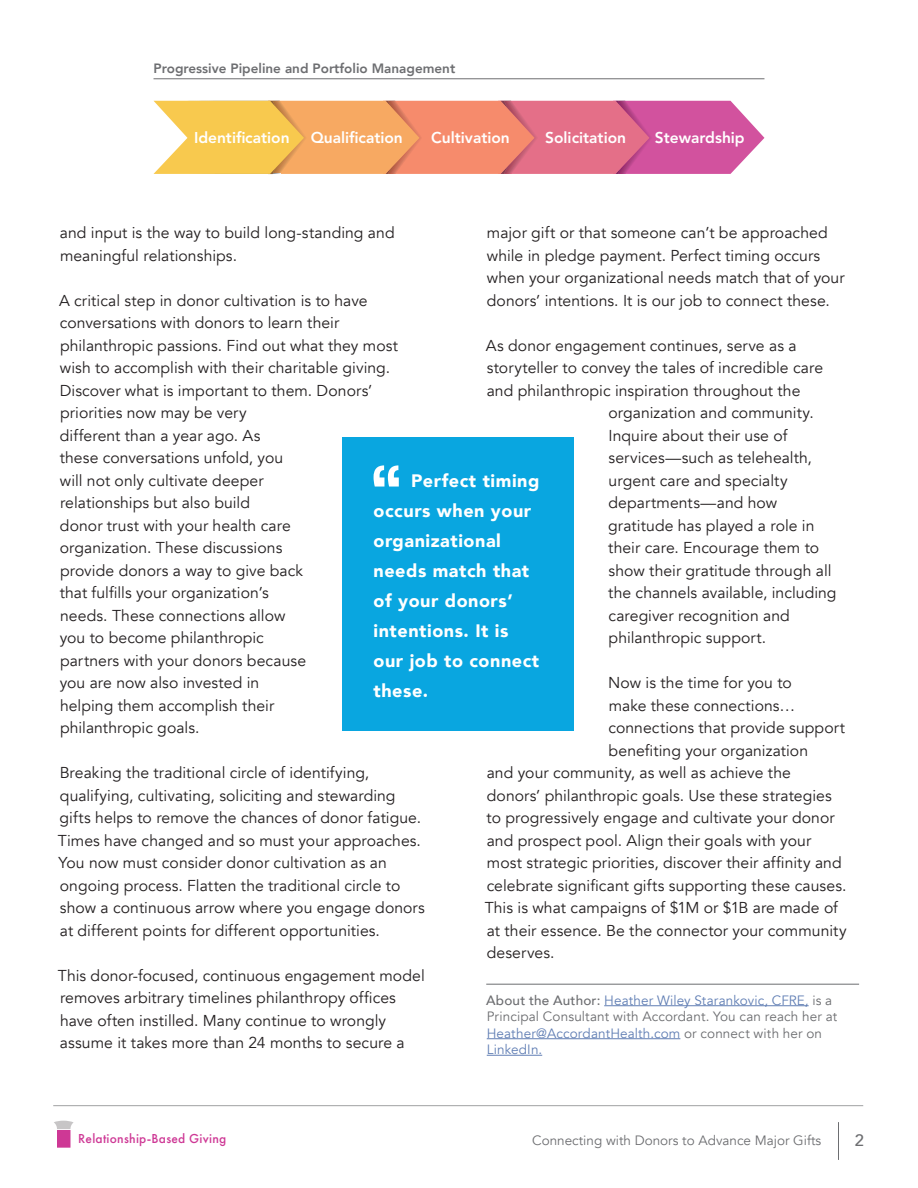
<style>
.page{position:relative;width:918px;height:1188px;background:#fff}
.page>*{position:absolute;margin:0;border:0;box-sizing:border-box;transform-origin:0 0}
.t1{font:900 18px/30px "Avenir";letter-spacing:.03em;color:#fff}
.t2{font:500 16.5px "Avenir";color:#6d6e71}
.body_text{font:15.75px/22.5px "Avenir";letter-spacing:.005em;color:#231f20}
.t3{font:800 15.6px "Avenir";color:#fff}
.board_discussion{font:13.5px/16.5px "Avenir";letter-spacing:.01em;color:#6c6d70}
.t4{font:800 13.5px "Avenir";color:#6d6e71}
.t5{font:13.5px "Avenir";color:#6d6e71}
.t6{font:500 13.5px "Futura PT";letter-spacing:.02em;color:#ce3895}
.s1{font-weight:500}
.s2{color:#607eb4}
</style>
<div class="page">
<hr style="left:486px;top:984px;width:373px;height:1px;background:#6c6d70">
<hr style="left:604px;top:1005px;width:205px;height:1px;background:#607eb4">
<hr style="left:487px;top:1038px;width:193px;height:1px;background:#607eb4">
<hr style="left:487px;top:1055px;width:55px;height:1px;background:#607eb4">
<hr style="left:838px;top:1122px;width:1px;height:38px;background:#6d6e71">
<svg style="left:54px;top:1121px;width:20px;height:27px"></svg>
<hr style="left:53px;top:1105px;width:810px;height:1px;background:#6c6d70">
<svg style="left:154px;top:101px;width:610px;height:73px;background:#eb917a"></svg>
<hr style="left:154px;top:78px;width:610px;height:1px;background:#6d6e71">
<div style="left:342px;top:437px;width:232px;height:294px;background:#09a6e0"></div>
<svg style="left:374px;top:465px;width:25px;height:22px"></svg>
<p class="t4" style="left:154px;top:58px;width:303px">Progressive Pipeline and Portfolio Management</p>
<p class="t3" style="left:194px;top:125px;width:97px">Identification</p>
<p class="t3" style="left:311px;top:125px;width:94px">Qualification</p>
<p class="t3" style="left:431px;top:125px;width:80px">Cultivation</p>
<p class="t3" style="left:545px;top:125px;width:82px">Solicitation</p>
<p class="t3" style="left:655px;top:125px;width:91px">Stewardship</p>
<p class="body_text" style="left:487px;top:222px;width:359px">major gift or that someone can’t be approached while in pledge payment. Perfect timing occurs when your organizational needs match that of your donors’ intentions. It is our job to connect these.</p>
<p class="body_text" style="left:486px;top:334px;width:312px">As donor engagement continues, serve as a</p>
<p class="body_text" style="left:487px;top:357px;width:338px">storyteller to convey the tales of incredible care</p>
<p class="body_text" style="left:487px;top:379px;width:315px">and philanthropic inspiration throughout the</p>
<p class="body_text" style="left:608px;top:402px;width:207px">organization and community.</p>
<p class="body_text" style="left:608px;top:424px;width:180px">Inquire about their use of</p>
<p class="body_text" style="left:608px;top:447px;width:205px">services—such as telehealth,</p>
<p class="body_text" style="left:609px;top:469px;width:181px">urgent care and specialty</p>
<p class="body_text" style="left:609px;top:492px;width:170px">departments—and how</p>
<p class="body_text" style="left:608px;top:514px;width:208px">gratitude has played a role in</p>
<p class="body_text" style="left:608px;top:537px;width:212px">their care. Encourage them to</p>
<p class="body_text" style="left:608px;top:559px;width:225px">show their gratitude through all</p>
<p class="body_text" style="left:608px;top:582px;width:230px">the channels available, including</p>
<p class="body_text" style="left:608px;top:604px;width:183px">caregiver recognition and</p>
<p class="body_text" style="left:609px;top:627px;width:159px">philanthropic support.</p>
<p class="body_text" style="left:608px;top:672px;width:185px">Now is the time for you to</p>
<p class="body_text" style="left:609px;top:694px;width:188px">make these connections…</p>
<p class="body_text" style="left:608px;top:717px;width:238px">connections that provide support</p>
<p class="body_text" style="left:609px;top:739px;width:201px">benefiting your organization</p>
<p class="body_text" style="left:487px;top:762px;width:306px">and your community, as well as achieve the</p>
<p class="body_text" style="left:487px;top:784px;width:346px">donors’ philanthropic goals. Use these strategies</p>
<p class="body_text" style="left:487px;top:807px;width:350px">to progressively engage and cultivate your donor</p>
<p class="body_text" style="left:487px;top:829px;width:326px">and prospect pool. Align their goals with your</p>
<p class="body_text" style="left:487px;top:852px;width:356px">most strategic priorities, discover their affinity and</p>
<p class="body_text" style="left:487px;top:874px;width:361px">celebrate significant gifts supporting these causes.</p>
<p class="body_text" style="left:485px;top:897px;width:355px">This is what campaigns of $1M or $1B are made of</p>
<p class="body_text" style="left:487px;top:919px;width:361px">at their essence. Be the connector your community</p>
<p class="body_text" style="left:487px;top:942px;width:69px">deserves.</p>
<p class="board_discussion" style="left:486px;top:992px;width:353px"><span class="s1">About the Author:</span> <span class="s2">Heather Wiley Starankovic, CFRE,</span> is a Principal Consultant with Accordant. You can reach her at <span class="s2">Heather@AccordantHealth.com</span> or connect with her on <span class="s2">LinkedIn.</span></p>
<p class="body_text" style="left:60px;top:222px;width:336px">and input is the way to build long-standing and meaningful relationships.</p>
<p class="body_text" style="left:59px;top:289px;width:341px">A critical step in donor cultivation is to have conversations with donors to learn their philanthropic passions. Find out what they most wish to accomplish with their charitable giving.<br>Discover what is important to them. Donors’ priorities now may be very<br>different than a year ago. As<br>these conversations unfold, you<br>will not only cultivate deeper<br>relationships but also build<br>donor trust with your health care<br>organization. These discussions<br>provide donors a way to give back<br>that fulfills your organization’s<br>needs. These connections allow<br>you to become philanthropic<br>partners with your donors because<br>you are now also invested in<br>helping them accomplish their<br>philanthropic goals.</p>
<p class="body_text" style="left:58px;top:762px;width:369px">Breaking the traditional circle of identifying, qualifying, cultivating, soliciting and stewarding gifts helps to remove the chances of donor fatigue.<br>Times have changed and so must your approaches.<br>You now must consider donor cultivation as an ongoing process. Flatten the traditional circle to show a continuous arrow where you engage donors at different points for different opportunities.</p>
<p class="body_text" style="left:58px;top:964px;width:368px">This donor-focused, continuous engagement model removes arbitrary timelines philanthropy offices have often instilled. Many continue to wrongly assume it takes more than 24 months to secure a</p>
<p class="t1" style="left:374px;top:465px;width:167px;text-indent:38px">Perfect timing occurs when your organizational needs match that of your donors’ intentions. It is our job to connect these.</p>
<p class="t6" style="left:78px;top:1131px;width:150px">Relationship-Based Giving</p>
<p class="t5" style="left:532px;top:1132px;width:291px">Connecting with Donors to Advance Major Gifts</p>
<p class="t2" style="left:855px;top:1126px;width:11px">2</p>
</div>
